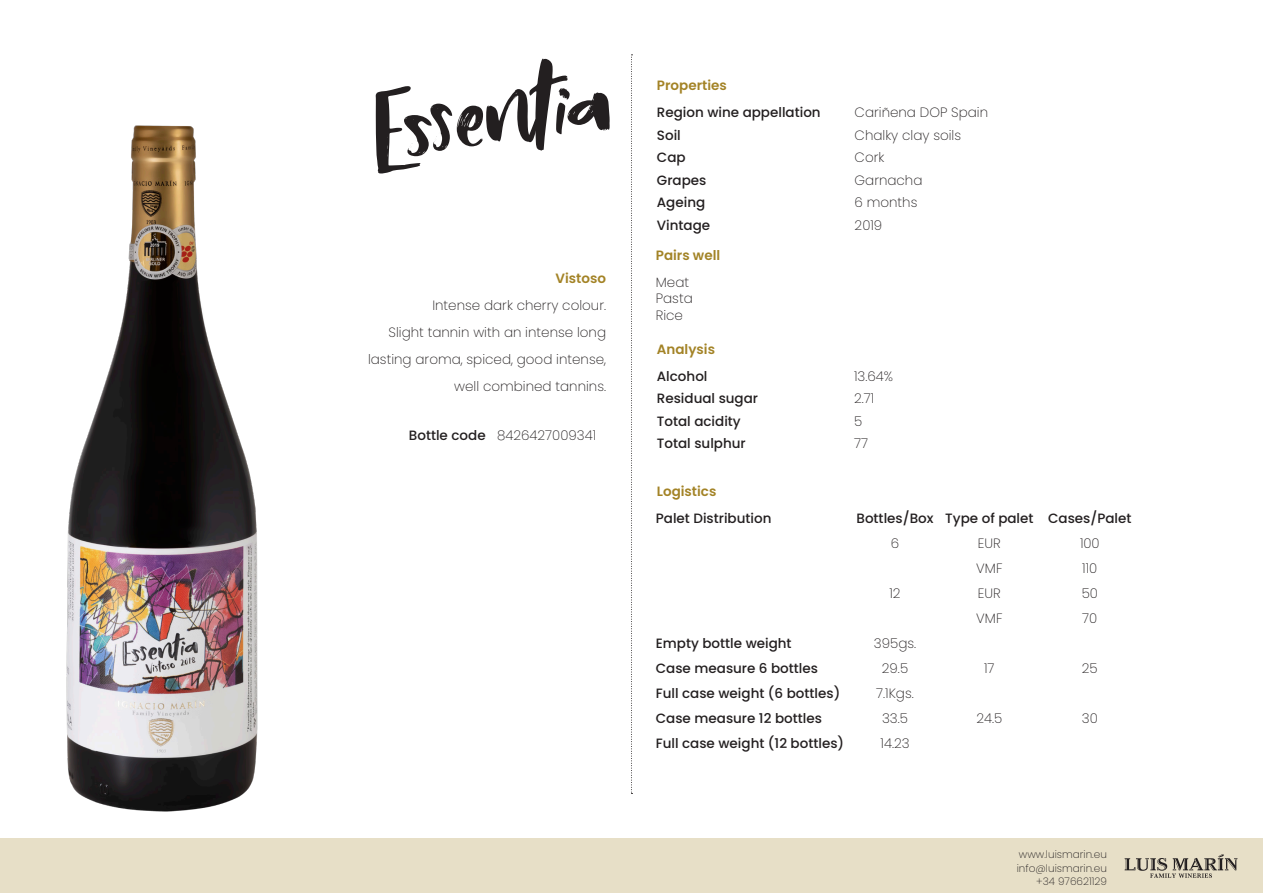
<style>
.page{position:relative;width:1263px;height:893px;background:#fff}
.page>*{position:absolute;margin:0;border:0;box-sizing:border-box;transform-origin:0 0}
.t1{font:200 13.5px/27px "Poppins";color:#231f20;text-align:right}
.t2{font:500 13.5px "Poppins";color:#231f20}
.t3{font:600 13.5px "Poppins";color:#a38326}
.t4{font:600 13.5px "Poppins";color:#a28326}
.t5{font:200 10.5px "Poppins";color:#231f20}
</style>
<div class="page">
<div style="left:0;top:839px;width:1263px;height:54px;background:#e7dfc7"></div>
<img style="left:66px;top:125px;width:192px;height:687px">
<svg style="left:631px;top:54px;width:1px;height:740px"></svg>
<svg style="left:1124px;top:854px;width:113px;height:24px"></svg>
<svg style="left:376px;top:59px;width:234px;height:115px"></svg>
<p class="t3" style="left:555px;top:271px;width:52px">Vistoso</p>
<p class="t1" style="left:432px;top:292px;width:175px">Intense dark cherry colour.</p>
<p class="t1" style="left:368px;top:319px;width:239px">Slight tannin with an intense long lasting aroma, spiced, good intense, well combined tannins.</p>
<p class="t2" style="left:409px;top:428px;width:78px">Bottle code</p>
<p class="t1" style="left:497px;top:422px;width:101px">8426427009341</p>
<p class="t3" style="left:657px;top:78px;width:71px">Properties</p>
<p class="t2" style="left:657px;top:105px;width:165px">Region wine appellation</p>
<p class="t2" style="left:657px;top:127px;width:25px">Soil</p>
<p class="t2" style="left:657px;top:150px;width:30px">Cap</p>
<p class="t2" style="left:657px;top:172px;width:51px">Grapes</p>
<p class="t2" style="left:657px;top:195px;width:50px">Ageing</p>
<p class="t2" style="left:657px;top:217px;width:55px">Vintage</p>
<p class="t4" style="left:656px;top:248px;width:66px">Pairs well</p>
<p class="t1" style="left:656px;top:269px;width:35px">Meat</p>
<p class="t1" style="left:656px;top:285px;width:38px">Pasta</p>
<p class="t1" style="left:656px;top:301px;width:29px">Rice</p>
<p class="t3" style="left:657px;top:341px;width:60px">Analysis</p>
<p class="t2" style="left:657px;top:368px;width:52px">Alcohol</p>
<p class="t2" style="left:657px;top:391px;width:103px">Residual sugar</p>
<p class="t2" style="left:657px;top:413px;width:85px">Total acidity</p>
<p class="t2" style="left:657px;top:436px;width:90px">Total sulphur</p>
<p class="t1" style="left:855px;top:99px;width:135px">Cariñena DOP Spain</p>
<p class="t1" style="left:855px;top:122px;width:108px">Chalky clay soils</p>
<p class="t1" style="left:855px;top:144px;width:31px">Cork</p>
<p class="t1" style="left:855px;top:167px;width:69px">Garnacha</p>
<p class="t1" style="left:855px;top:189px;width:64px">6 months</p>
<p class="t1" style="left:855px;top:212px;width:29px">2019</p>
<p class="t1" style="left:854px;top:363px;width:41px">13.64%</p>
<p class="t1" style="left:854px;top:385px;width:22px">2.71</p>
<p class="t1" style="left:854px;top:408px;width:10px">5</p>
<p class="t1" style="left:854px;top:430px;width:15px">77</p>
<p class="t3" style="left:657px;top:484px;width:61px">Logistics</p>
<p class="t2" style="left:656px;top:510px;width:117px">Palet Distribution</p>
<p class="t2" style="left:656px;top:635px;width:137px">Empty bottle weight</p>
<p class="t2" style="left:656px;top:660px;width:164px">Case measure 6 bottles</p>
<p class="t2" style="left:656px;top:685px;width:186px">Full case weight (6 bottles)</p>
<p class="t2" style="left:656px;top:710px;width:168px">Case measure 12 bottles</p>
<p class="t2" style="left:656px;top:735px;width:190px">Full case weight (12 bottles)</p>
<p class="t2" style="left:856px;top:510px;width:79px">Bottles/Box</p>
<p class="t1" style="left:891px;top:530px;width:10px">6</p>
<p class="t1" style="left:889px;top:580px;width:13px">12</p>
<p class="t1" style="left:874px;top:630px;width:44px">395gs.</p>
<p class="t1" style="left:882px;top:655px;width:28px">29.5</p>
<p class="t1" style="left:876px;top:680px;width:39px">7.1Kgs.</p>
<p class="t1" style="left:882px;top:705px;width:27px">33.5</p>
<p class="t1" style="left:880px;top:730px;width:31px">14.23</p>
<p class="t2" style="left:945px;top:510px;width:90px">Type of palet</p>
<p class="t1" style="left:978px;top:530px;width:24px">EUR</p>
<p class="t1" style="left:976px;top:555px;width:28px">VMF</p>
<p class="t1" style="left:978px;top:580px;width:24px">EUR</p>
<p class="t1" style="left:976px;top:605px;width:28px">VMF</p>
<p class="t1" style="left:984px;top:655px;width:12px">17</p>
<p class="t1" style="left:976px;top:705px;width:27px">24.5</p>
<p class="t2" style="left:1048px;top:510px;width:85px">Cases/Palet</p>
<p class="t1" style="left:1080px;top:530px;width:21px">100</p>
<p class="t1" style="left:1082px;top:555px;width:17px">110</p>
<p class="t1" style="left:1082px;top:580px;width:18px">50</p>
<p class="t1" style="left:1082px;top:605px;width:17px">70</p>
<p class="t1" style="left:1082px;top:655px;width:17px">25</p>
<p class="t1" style="left:1082px;top:705px;width:17px">30</p>
<p class="t5" style="left:1019px;top:848px;width:90px">www.luismarin.eu</p>
<p class="t5" style="left:1017px;top:862px;width:92px">info@luismarin.eu</p>
<p class="t5" style="left:1036px;top:875px;width:72px">+34 976621129</p>
</div>
